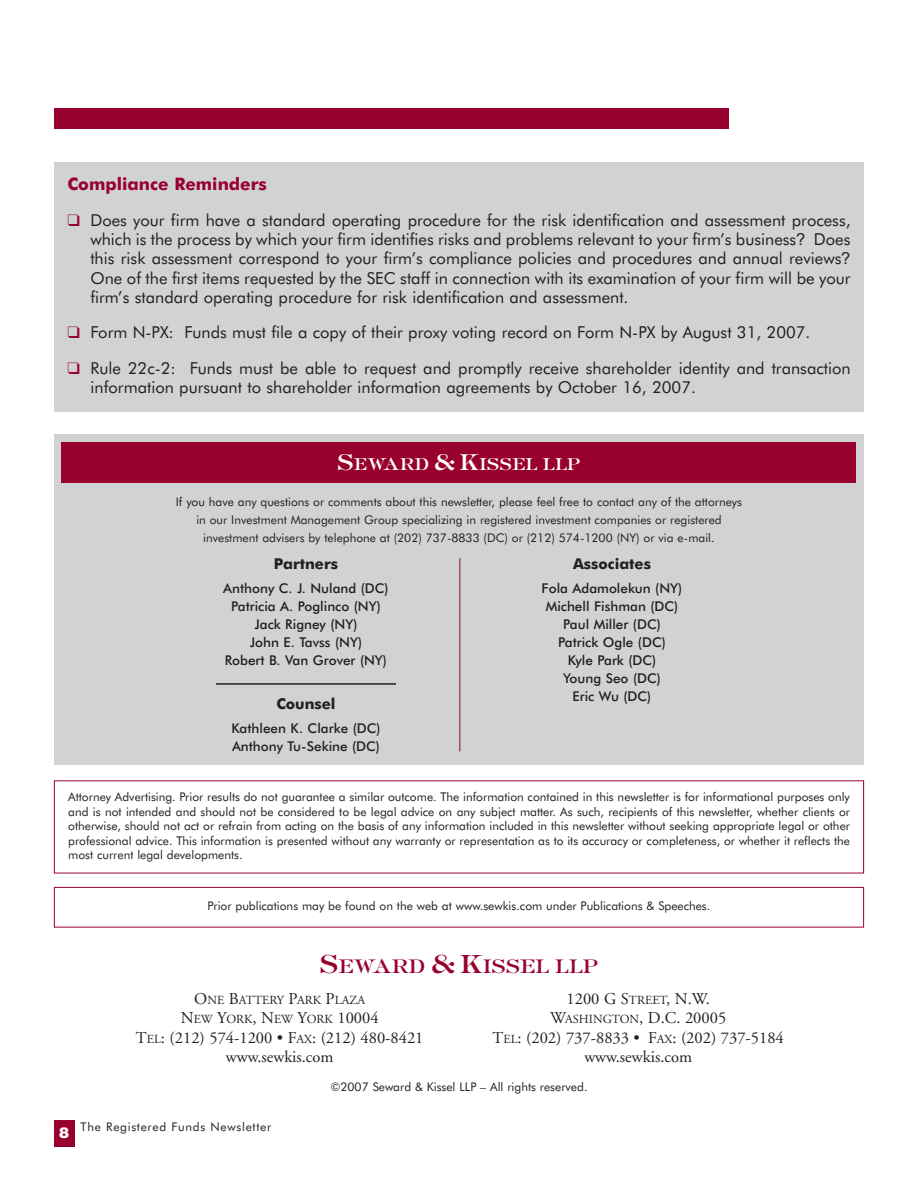
<style>
.page{position:relative;width:918px;height:1188px;background:#fff}
.page>*{position:absolute;margin:0;border:0;box-sizing:border-box;transform-origin:0 0}
.t1{font:18px "AT Sackers Heavy Roman";color:#98012d}
.t2{font:700 17.25px "Futura BT";color:#98012d}
.t3{font:16.5px/19.2px "Futura BT";color:#231f20;text-align:justify}
.t4{font:16.5px/19.5px "Adobe Garamond";color:#231f20;text-align:center}
.t5{font:15.75px "AT Sackers Heavy Roman";color:#fff}
.t6{font:700 15px "Futura BT";color:#231f20}
.t7{font:900 15px "Helvetica";color:#fff}
.t8{font:500 13.5px/18px "Futura BT";color:#231f20;text-align:center}
.t9{font:12.3px "Adobe Garamond";color:#231f20}
.t10{font:12px/14.4px "Futura BT";color:#231f20;text-align:justify}
.t11{font:12px "Futura BT";letter-spacing:.06em;color:#231f20}
.s1{color:#98012d}
.s2{font-family:"Arial"}
.s3{font-size:21px}
.s4{font-size:24px}
.s5{font-size:16.5px}
.s6{font-size:12.3px}
</style>
<div class="page">
<div style="left:54px;top:434px;width:810px;height:331px;background:#d1d2d4"></div>
<div style="left:54px;top:108px;width:675px;height:20px;background:#98012d"></div>
<div style="left:54px;top:162px;width:810px;height:250px;background:#d1d2d4"></div>
<div style="left:54px;top:887px;width:810px;height:41px;border:1px solid #98012d"></div>
<div style="left:62px;top:443px;width:794px;height:40px;background:#98012d"></div>
<hr style="left:216px;top:683px;width:180px;height:2px;background:#231f20">
<div style="left:54px;top:1120px;width:21px;height:28px;background:#98012d"></div>
<hr style="left:459px;top:558px;width:1px;height:193px;background:#98012d">
<h2 class="t2" style="left:68px;top:177px;width:201px">Compliance Reminders</h2>
<p class="t3" style="left:90px;top:212px;width:762px;text-indent:-23px"><span class="s1">❑</span> Does your firm have a standard operating procedure for the risk identification and assessment process, which is the process by which your firm identifies risks and problems relevant to your firm’s business<span class="s2">?</span> Does this risk assessment correspond to your firm’s compliance policies and procedures and annual reviews<span class="s2">?<br></span>One of the first items requested by the SEC staff in connection with its examination of your firm will be your firm’s standard operating procedure for risk identification and assessment.</p>
<h3 class="t3" style="left:68px;top:324px;width:744px"><span class="s1">❑</span> Form N-PX: Funds must file a copy of their proxy voting record on Form N-PX by August 31, 2007.</h3>
<h3 class="t3" style="left:91px;top:360px;width:762px;text-indent:-23px"><span class="s1">❑</span> Rule 22c-2: Funds must be able to request and promptly receive shareholder identity and transaction information pursuant to shareholder information agreements by October 16, 2007.</h3>
<h3 class="t5" style="left:337px;top:456px;width:245px"><span class="s3">S</span>EWARD <span class="s3">&amp; K</span>ISSEL LLP</h3>
<p class="t10" style="left:176px;top:493px;width:568px;line-height:18px;text-align:center">If you have any questions or comments about this newsletter, please feel free to contact any of the attorneys in our Investment Management Group specializing in registered investment companies or registered investment advisers by telephone at (202) 737-8833 (DC) or (212) 574-1200 (NY) or via e-mail.</p>
<p class="t6" style="left:274px;top:558px;width:66px">Partners</p>
<p class="t8" style="left:223px;top:581px;width:167px">Anthony C. J. Nuland (DC)<br>Patricia A. Poglinco (NY)<br>Jack Rigney (NY)<br>John E. Tavss (NY)<br>Robert B. Van Grover (NY)</p>
<p class="t6" style="left:276px;top:697px;width:61px">Counsel</p>
<p class="t8" style="left:232px;top:720px;width:151px;text-align:left">Kathleen K. Clarke (DC)<br>Anthony Tu-Sekine (DC)</p>
<p class="t6" style="left:573px;top:558px;width:79px">Associates</p>
<p class="t8" style="left:542px;top:581px;width:142px">Fola Adamolekun (NY)<br>Michell Fishman (DC)<br>Paul Miller (DC)<br>Patrick Ogle (DC)<br>Kyle Park (DC)<br>Young Seo (DC)<br>Eric Wu (DC)</p>
<p class="t10" style="left:68px;top:791px;width:783px">Attorney Advertising. Prior results do not guarantee a similar outcome. The information contained in this newsletter is for informational purposes only and is not intended and should not be considered to be legal advice on any subject matter. As such, recipients of this newsletter, whether clients or otherwise, should not act or refrain from acting on the basis of any information included in this newsletter without seeking appropriate legal or other professional advice. This information is presented without any warranty or representation as to its accuracy or completeness, or whether it reflects the most current legal developments.</p>
<p class="t10" style="left:208px;top:900px;width:504px">Prior publications may be found on the web at www.sewkis.com under Publications &amp; Speeches.</p>
<h1 class="t1" style="left:319px;top:956px;width:281px"><span class="s4">S</span>EWARD <span class="s4">&amp; K</span>ISSEL LLP</h1>
<p class="t9" style="left:194px;top:995px;width:172px"><span class="s5">O</span>NE <span class="s5">B</span>ATTERY <span class="s5">P</span>ARK <span class="s5">P</span>LAZA</p>
<h3 class="t4" style="left:136px;top:1009px;width:289px">N<span class="s6">EW</span> Y<span class="s6">ORK</span>, N<span class="s6">EW</span> Y<span class="s6">ORK</span> 10004<br>T<span class="s6">EL</span>: (212) 574-1200 • F<span class="s6">AX</span>: (212) 480-8421 www.sewkis.com</h3>
<h3 class="t4" style="left:493px;top:990px;width:293px">1200 G S<span class="s6">TREET</span>, N.W.<br>W<span class="s6">ASHINGTON</span>, D.C. 20005<br>T<span class="s6">EL</span>: (202) 737-8833 • F<span class="s6">AX</span>: (202) 737-5184 www.sewkis.com</h3>
<p class="t7" style="left:59px;top:1124px;width:12px">8</p>
<p class="t11" style="left:81px;top:1122px;width:192px">The Registered Funds Newsletter</p>
<p class="t10" style="left:330px;top:1080px;width:259px">©2007 Seward &amp; Kissel LLP – All rights reserved.</p>
</div>
